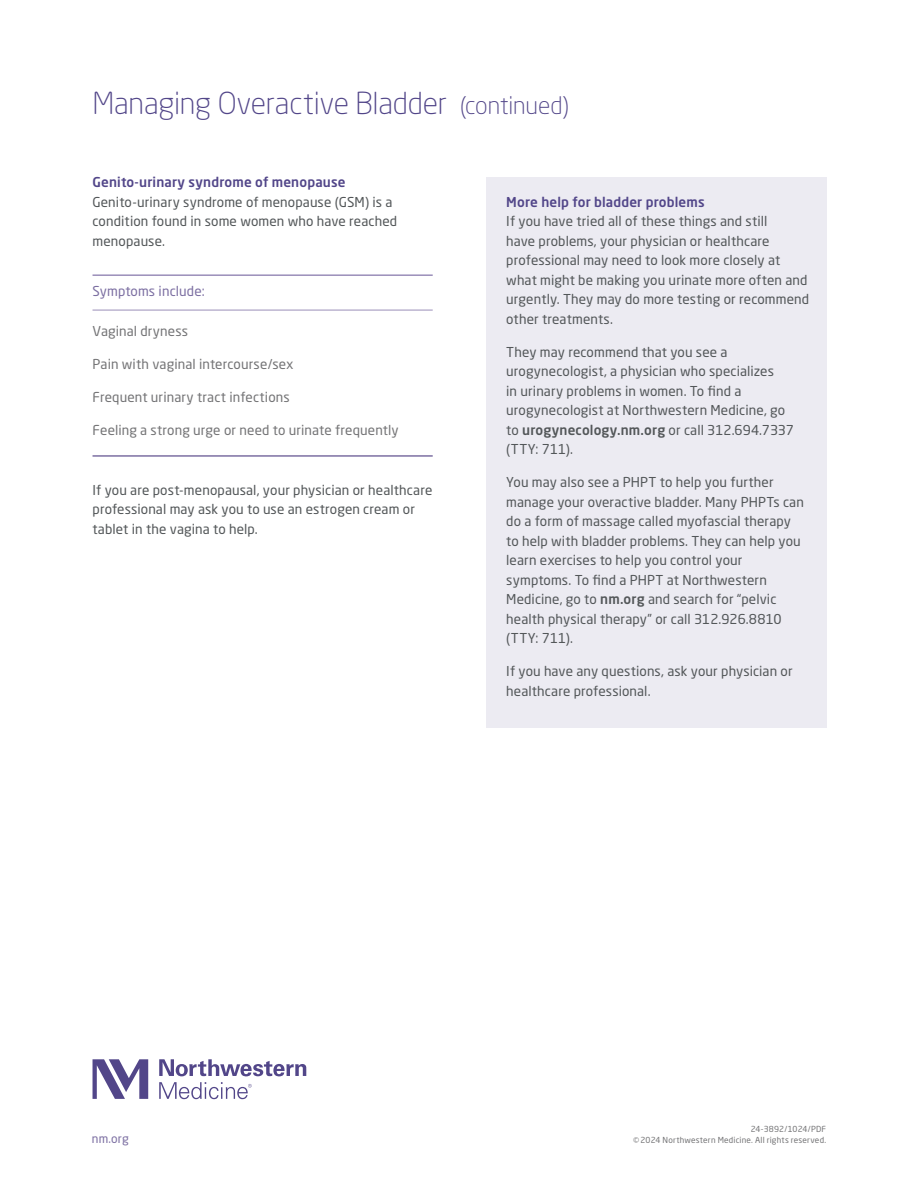
<style>
.page{position:relative;width:918px;height:1188px;background:#fff}
.page>*{position:absolute;margin:0;border:0;box-sizing:border-box;transform-origin:0 0}
.t1{font:300 30px "Neo Sans Pro";letter-spacing:-.01em;color:#524689}
.t2{font:13.5px/19.5px "Neo Sans Pro";letter-spacing:.01em;color:#535759}
.t3{font:13.5px "Neo Sans Pro";letter-spacing:.01em;color:#747476}
.t4{font:500 13.5px "Neo Sans Pro";letter-spacing:.01em;color:#524689}
.t5{font:13.5px "Neo Sans Pro";letter-spacing:.005em;color:#7c6fa2}
.t6{font:12px "Neo Sans Pro";color:#7c6fa2}
.t7{font:8.25px "Neo Sans Pro";letter-spacing:.02em;color:#747476}
.s1{font-size:24px}
.s2{font-weight:500}
</style>
<div class="page">
<div style="left:486px;top:177px;width:341px;height:551px;background:#ecebf2"></div>
<svg style="left:159px;top:1059px;width:147px;height:17px"></svg>
<svg style="left:93px;top:1059px;width:55px;height:40px"></svg>
<svg style="left:159px;top:1082px;width:93px;height:17px"></svg>
<hr style="left:93px;top:274px;width:340px;height:2px;background:#9a8eb9">
<hr style="left:93px;top:310px;width:340px;height:1px;background:#9a8eb9">
<hr style="left:93px;top:455px;width:340px;height:2px;background:#7c6fa2">
<h1 class="t1" style="left:93px;top:85px;width:478px">Managing Overactive Bladder <span class="s1">(continued)</span></h1>
<p class="t4" style="left:93px;top:174px;width:255px">Genito-urinary syndrome of menopause</p>
<p class="t2" style="left:93px;top:192px;width:306px">Genito-urinary syndrome of menopause (GSM) is a condition found in some women who have reached menopause.</p>
<p class="t5" style="left:93px;top:283px;width:114px">Symptoms include:</p>
<p class="t3" style="left:93px;top:323px;width:97px">Vaginal dryness</p>
<p class="t3" style="left:93px;top:356px;width:203px">Pain with vaginal intercourse/sex</p>
<p class="t3" style="left:93px;top:389px;width:199px">Frequent urinary tract infections</p>
<p class="t3" style="left:93px;top:422px;width:308px">Feeling a strong urge or need to urinate frequently</p>
<p class="t2" style="left:93px;top:480px;width:341px">If you are post-menopausal, your physician or healthcare professional may ask you to use an estrogen cream or tablet in the vagina to help.</p>
<p class="t4" style="left:506px;top:193px;width:200px">More help for bladder problems</p>
<p class="t2" style="left:506px;top:211px;width:305px">If you have tried all of these things and still<br>have problems, your physician or healthcare professional may need to look more closely at what might be making you urinate more often and urgently. They may do more testing or recommend other treatments.</p>
<p class="t2" style="left:506px;top:342px;width:289px">They may recommend that you see a urogynecologist, a physician who specializes<br>in urinary problems in women. To find a urogynecologist at Northwestern Medicine, go to <span class="s2">urogynecology.nm.org</span> or call 312.694.7337 (TTY: 711).</p>
<p class="t2" style="left:506px;top:472px;width:299px">You may also see a PHPT to help you further manage your overactive bladder. Many PHPTs can do a form of massage called myofascial therapy to help with bladder problems. They can help you learn exercises to help you control your symptoms. To find a PHPT at Northwestern Medicine, go to <span class="s2">nm.org</span> and search for “pelvic health physical therapy” or call 312.926.8810 (TTY: 711).</p>
<p class="t2" style="left:506px;top:661px;width:288px">If you have any questions, ask your physician or healthcare professional.</p>
<p class="t7" style="left:751px;top:1124px;width:77px">24-3892/1024/PDF</p>
<p class="t6" style="left:92px;top:1131px;width:39px">nm.org</p>
<p class="t7" style="left:633px;top:1135px;width:194px">©2024 Northwestern Medicine. All rights reserved.</p>
</div>
